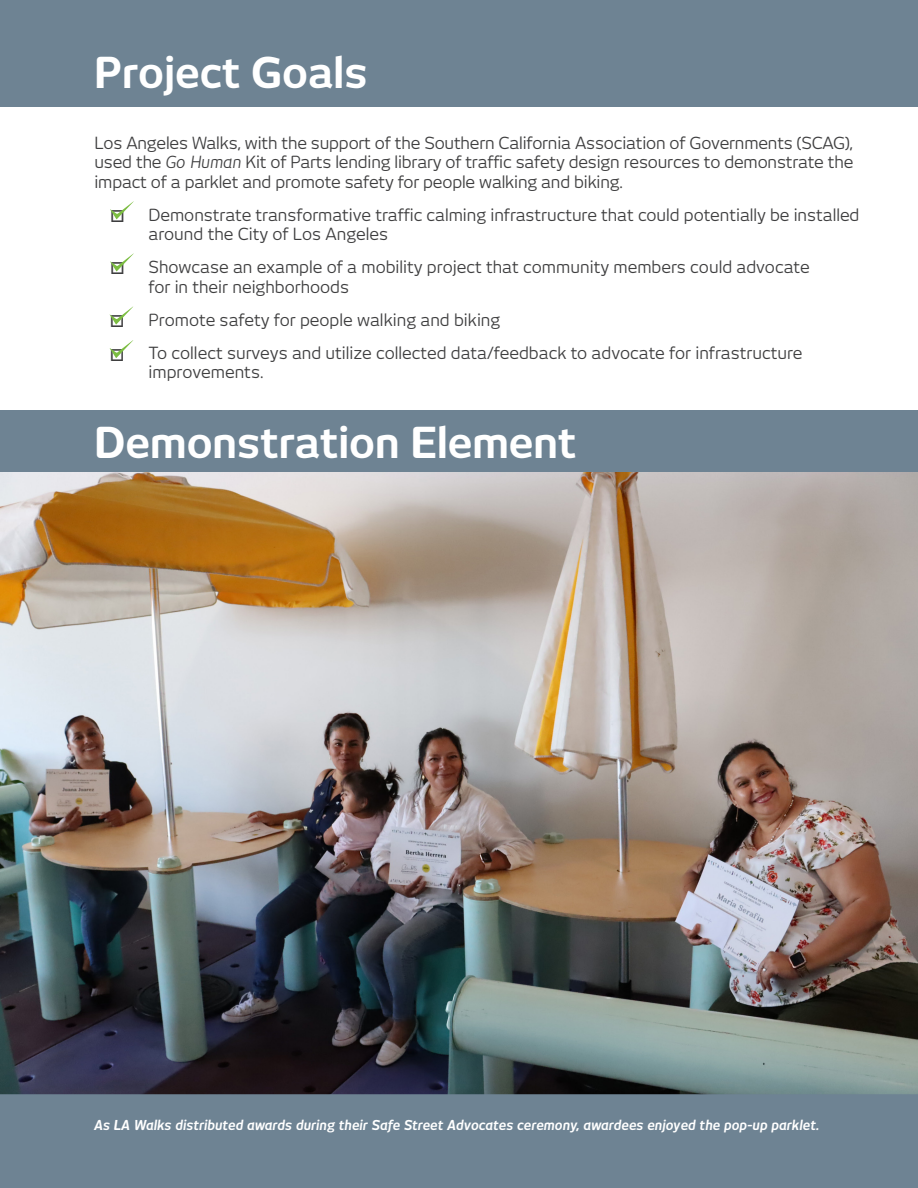
<style>
.page{position:relative;width:918px;height:1188px;background:#fff}
.page>*{position:absolute;margin:0;border:0;box-sizing:border-box;transform-origin:0 0}
.t1{font:700 42px "New June";color:#fff}
.t2{font:16.5px/19.5px "New June";color:#3e3e3f}
.t3{font:italic 700 13.5px "New June";color:#fff}
.s1{font-style:italic}
</style>
<div class="page">
<div style="left:0;top:410px;width:918px;height:778px;background:#6e8393"></div>
<img style="left:0;top:472px;width:918px;height:623px">
<div style="left:0;top:0;width:918px;height:107px;background:#6e8393"></div>
<svg style="left:110px;top:201px;width:24px;height:19px"></svg>
<svg style="left:110px;top:253px;width:24px;height:19px"></svg>
<svg style="left:110px;top:307px;width:23px;height:18px"></svg>
<svg style="left:110px;top:340px;width:23px;height:18px"></svg>
<p class="t1" style="left:94px;top:48px;width:312px">Right on Rialto!</p>
<p class="t1" style="left:94px;top:48px;width:274px">Project Goals</p>
<p class="t2" style="left:94px;top:133px;width:760px;text-align:justify">Los Angeles Walks, with the support of the Southern California Association of Governments (SCAG), used the <span class="s1">Go Human</span> Kit of Parts lending library of traffic safety design resources to demonstrate the impact of a parklet and promote safety for people walking and biking.</p>
<p class="t2" style="left:149px;top:205px;width:712px">Demonstrate transformative traffic calming infrastructure that could potentially be installed around the City of Los Angeles</p>
<p class="t2" style="left:149px;top:257px;width:663px">Showcase an example of a mobility project that community members could advocate for in their neighborhoods</p>
<p class="t2" style="left:149px;top:310px;width:353px">Promote safety for people walking and biking</p>
<p class="t2" style="left:149px;top:343px;width:656px">To collect surveys and utilize collected data/feedback to advocate for infrastructure improvements.</p>
<p class="t1" style="left:94px;top:418px;width:483px">Demonstration Element</p>
<p class="t3" style="left:94px;top:1117px;width:727px">As LA Walks distributed awards during their Safe Street Advocates ceremony, awardees enjoyed the pop-up parklet.</p>
</div>
